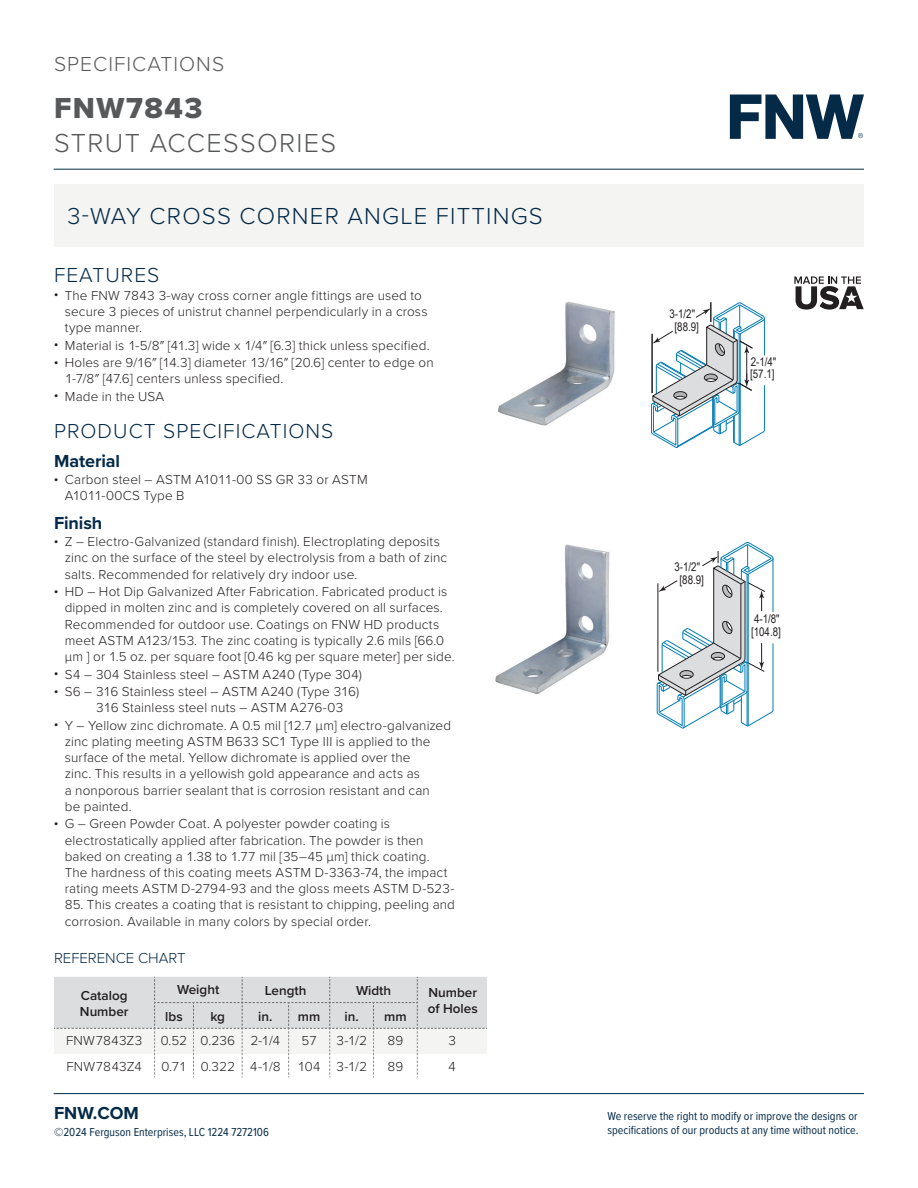
<style>
.page{position:relative;width:918px;height:1188px;background:#fff}
.page>*{position:absolute;margin:0;border:0;box-sizing:border-box;transform-origin:0 0}
.t1{font:30px "Proxima Nova Extrabld";letter-spacing:.05em;color:#57585a}
.t2{font:300 27px "Proxima Nova";letter-spacing:.05em;color:#57585a}
.t3{font:300 24px "Proxima Nova";letter-spacing:.05em;color:#042a48}
.t4{font:300 21px "Proxima Nova";letter-spacing:.05em;color:#042a48}
.t5{font:300 21px "Proxima Nova";letter-spacing:.05em;color:#57585a}
.t6{font:700 18px "Proxima Nova";letter-spacing:-.005em;color:#042a48}
.t7{font:300 15px "Proxima Nova";color:#042a48}
.t8{font:300 13.5px/16.2px "Proxima Nova";letter-spacing:.01em;color:#231f20}
.t9{font:600 13.5px/16.2px "Proxima Nova";color:#231f20}
.t10{font:12px/14.4px "Proxima Nova Cond";color:#042a48}
.t11{font:11.85px "Arial Narrow";color:#231f20}
.s1{font-weight:400}
</style>
<div class="page">
<svg style="left:730px;top:94px;width:134px;height:45px"></svg>
<hr style="left:54px;top:169px;width:810px;height:1px;background:#042a48">
<hr style="left:54px;top:1093px;width:810px;height:1px;background:#042a48">
<div style="left:54px;top:184px;width:810px;height:62px;background:#f4f4f3"></div>
<svg style="left:794px;top:276px;width:70px;height:34px"></svg>
<svg style="left:54px;top:977px;width:433px;height:100px"></svg>
<img style="left:497px;top:301px;width:118px;height:125px">
<svg style="left:651px;top:302px;width:114px;height:146px"></svg>
<img style="left:495px;top:544px;width:115px;height:150px">
<svg style="left:657px;top:542px;width:117px;height:187px"></svg>
<h3 class="t5" style="left:54px;top:48px;width:172px">SPECIFICATIONS</h3>
<h1 class="t1" style="left:54px;top:86px;width:150px">FNW7843</h1>
<h2 class="t2" style="left:54px;top:123px;width:284px">STRUT ACCESSORIES</h2>
<h3 class="t3" style="left:68px;top:199px;width:477px">3-WAY CROSS CORNER ANGLE FITTINGS</h3>
<h3 class="t4" style="left:54px;top:259px;width:107px">FEATURES</h3>
<p class="t8" style="left:65px;top:286px;width:364px;text-indent:-11px"><span class="s1">•</span> The FNW 7843 3-way cross corner angle fittings are used to secure 3 pieces of unistrut channel perpendicularly in a cross type manner.</p>
<p class="t8" style="left:54px;top:336px;width:377px"><span class="s1">•</span> Material is 1-5/8″ [41.3] wide x 1/4″ [6.3] thick unless specified.</p>
<p class="t8" style="left:65px;top:354px;width:370px;text-indent:-11px"><span class="s1">•</span> Holes are 9/16″ [14.3] diameter 13/16″ [20.6] center to edge on<br>1-7/8″ [47.6] centers unless specified.</p>
<p class="t8" style="left:54px;top:388px;width:112px"><span class="s1">•</span> Made in the USA</p>
<h3 class="t4" style="left:54px;top:416px;width:281px">PRODUCT SPECIFICATIONS</h3>
<h3 class="t6" style="left:54px;top:447px;width:68px">Material</h3>
<p class="t8" style="left:65px;top:471px;width:304px;text-indent:-11px"><span class="s1">•</span> Carbon steel – ASTM A1011-00 SS GR 33 or ASTM<br>A1011-00CS Type B</p>
<h3 class="t6" style="left:54px;top:509px;width:50px">Finish</h3>
<p class="t8" style="left:65px;top:533px;width:384px;text-indent:-11px"><span class="s1">•</span> Z – Electro-Galvanized (standard finish). Electroplating deposits zinc on the surface of the steel by electrolysis from a bath of zinc salts. Recommended for relatively dry indoor use.</p>
<p class="t8" style="left:65px;top:583px;width:391px;text-indent:-11px"><span class="s1">•</span> HD – Hot Dip Galvanized After Fabrication. Fabricated product is dipped in molten zinc and is completely covered on all surfaces.<br>Recommended for outdoor use. Coatings on FNW HD products meet ASTM A123/153. The zinc coating is typically 2.6 mils [66.0 μm ] or 1.5 oz. per square foot [0.46 kg per square meter] per side.</p>
<p class="t8" style="left:54px;top:665px;width:309px"><span class="s1">•</span> S4 – 304 Stainless steel – ASTM A240 (Type 304)</p>
<p class="t8" style="left:96px;top:683px;width:265px;text-indent:-42px"><span class="s1">•</span> S6 – 316 Stainless steel – ASTM A240 (Type 316)<br>316 Stainless steel nuts – ASTM A276-03</p>
<p class="t8" style="left:65px;top:717px;width:388px;text-indent:-11px"><span class="s1">•</span> Y – Yellow zinc dichromate. A 0.5 mil [12.7 μm] electro-galvanized zinc plating meeting ASTM B633 SC1 Type III is applied to the surface of the metal. Yellow dichromate is applied over the<br>zinc. This results in a yellowish gold appearance and acts as<br>a nonporous barrier sealant that is corrosion resistant and can<br>be painted.</p>
<p class="t8" style="left:65px;top:815px;width:391px;text-indent:-11px"><span class="s1">•</span> G – Green Powder Coat. A polyester powder coating is electrostatically applied after fabrication. The powder is then baked on creating a 1.38 to 1.77 mil [35–45 μm] thick coating.<br>The hardness of this coating meets ASTM D-3363-74, the impact rating meets ASTM D-2794-93 and the gloss meets ASTM D-523-</p>
<p class="t8" style="left:65px;top:896px;width:392px">85. This creates a coating that is resistant to chipping, peeling and corrosion. Available in many colors by special order.</p>
<p class="t7" style="left:54px;top:947px;width:133px">REFERENCE CHART</p>
<p class="t9" style="left:80px;top:987px;width:50px">Catalog<br>Number</p>
<p class="t9" style="left:177px;top:981px;width:44px">Weight</p>
<p class="t9" style="left:265px;top:982px;width:43px">Length</p>
<p class="t9" style="left:356px;top:982px;width:37px">Width</p>
<p class="t9" style="left:428px;top:984px;width:52px">Number of Holes</p>
<p class="t9" style="left:165px;top:1008px;width:19px">lbs</p>
<p class="t9" style="left:211px;top:1008px;width:16px">kg</p>
<p class="t9" style="left:258px;top:1008px;width:64px">in. mm</p>
<p class="t9" style="left:345px;top:1008px;width:64px">in. mm</p>
<p class="t8" style="left:66px;top:1031px;width:78px">FNW7843Z3</p>
<p class="t8" style="left:161px;top:1031px;width:121px">0.52 0.236 2-1/4</p>
<p class="t8" style="left:301px;top:1031px;width:17px">57</p>
<p class="t8" style="left:336px;top:1031px;width:33px">3-1/2</p>
<p class="t8" style="left:387px;top:1031px;width:17px">89</p>
<p class="t8" style="left:448px;top:1031px;width:9px">3</p>
<p class="t8" style="left:66px;top:1057px;width:77px">FNW7843Z4</p>
<p class="t8" style="left:161px;top:1057px;width:207px">0.71 0.322 4-1/8 104 3-1/2</p>
<p class="t8" style="left:387px;top:1057px;width:17px">89</p>
<p class="t8" style="left:448px;top:1057px;width:9px">4</p>
<p class="t11" style="left:670px;top:305px;width:27px">3-1/2"</p>
<p class="t11" style="left:675px;top:318px;width:26px">[88.9]</p>
<p class="t11" style="left:751px;top:353px;width:27px">2-1/4"</p>
<p class="t11" style="left:750px;top:365px;width:26px">[57.1]</p>
<p class="t11" style="left:674px;top:559px;width:27px">3-1/2"</p>
<p class="t11" style="left:680px;top:571px;width:26px">[88.9]</p>
<p class="t11" style="left:754px;top:610px;width:27px">4-1/8"</p>
<p class="t11" style="left:751px;top:623px;width:31px">[104.8]</p>
<h3 class="t6" style="left:54px;top:1100px;width:86px">FNW.COM</h3>
<p class="t10" style="left:608px;top:1108px;width:253px">We reserve the right to modify or improve the designs or specifications of our products at any time without notice.</p>
<p class="t10" style="left:54px;top:1124px;width:217px">©2024 Ferguson Enterprises, LLC 1224 7272106</p>
</div>
